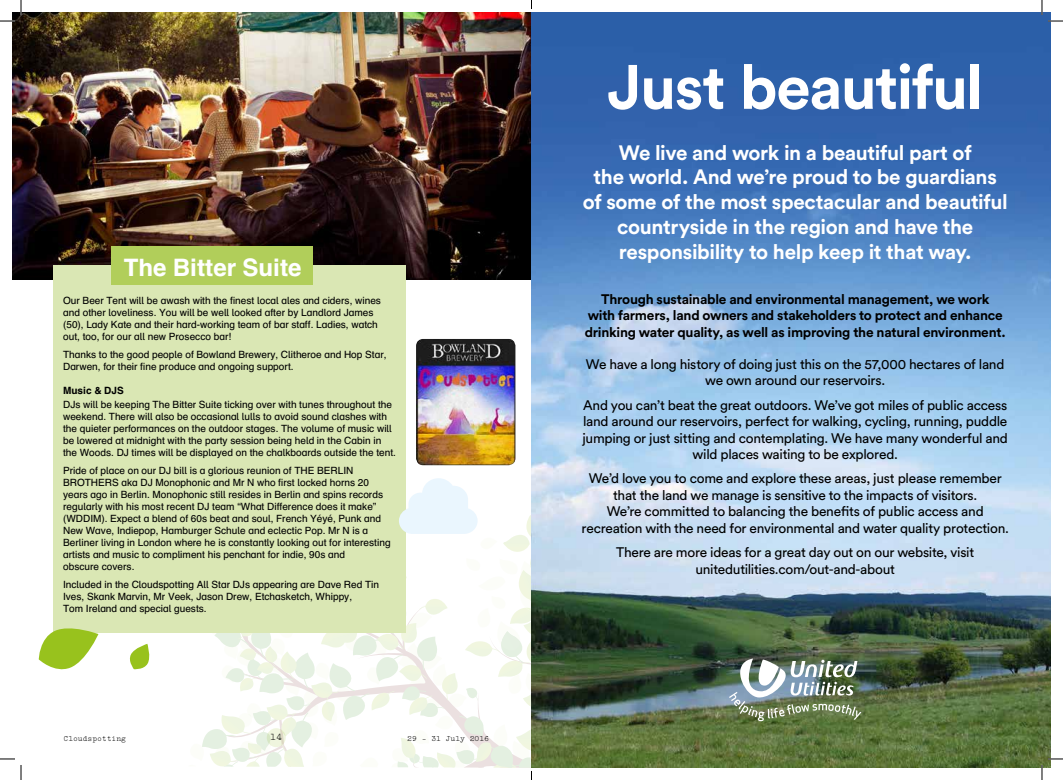
<style>
.page{position:relative;width:1063px;height:780px;background:#fff}
.page>*{position:absolute;margin:0;border:0;box-sizing:border-box;transform-origin:0 0}
.t1{font:700 61.8px "Circular Std";letter-spacing:-.025em;color:#fff}
.t2{font:700 24px "Schulbuch Nord";color:#fff}
.t3{font:700 20.6px/24.7px "Circular Std";letter-spacing:-.015em;color:#fff;text-align:center}
.t4{font:13.7px/16.5px "Circular Std";letter-spacing:-.02em;color:#000;text-align:center}
.t5{font:700 13.7px/16.5px "Circular Std";letter-spacing:-.02em;color:#000;text-align:center}
.t6{font:10px/12px "Schulbuch Nord";color:#000}
.t7{font:700 10px "Schulbuch Nord";color:#000}
.t8{font:10px "Typewriter";color:#000}
.t9{font:8px "Typewriter";color:#000}
</style>
<div class="page">
<img style="left:12px;top:12px;width:519px;height:267px">
<div style="left:54px;top:266px;width:352px;height:366px;background:#dae7b4"></div>
<div style="left:112px;top:246px;width:201px;height:39px;background:#b1ce5a"></div>
<img style="left:531px;top:12px;width:519px;height:755px">
<img style="left:729px;top:658px;width:132px;height:62px">
<svg style="left:39px;top:623px;width:59px;height:47px"></svg>
<img style="left:416px;top:339px;width:99px;height:126px">
<svg style="left:0;top:0;width:22px;height:22px"></svg>
<svg style="left:0;top:758px;width:22px;height:21px"></svg>
<svg style="left:1041px;top:0;width:22px;height:22px"></svg>
<svg style="left:1041px;top:757px;width:22px;height:22px"></svg>
<svg style="left:128px;top:478px;width:404px;height:301px"></svg>
<h2 class="t2" style="left:124px;top:251px;width:179px">The Bitter Suite</h2>
<p class="t6" style="left:63px;top:294px;width:319px">Our Beer Tent will be awash with the finest local ales and ciders, wines and other loveliness. You will be well looked after by Landlord James (50), Lady Kate and their hard-working team of bar staff. Ladies, watch out, too, for our all new Prosecco bar!</p>
<p class="t6" style="left:63px;top:348px;width:325px">Thanks to the good people of Bowland Brewery, Clitheroe and Hop Star,<br>Darwen, for their fine produce and ongoing support.</p>
<p class="t7" style="left:63px;top:383px;width:62px">Music &amp; DJS</p>
<p class="t6" style="left:63px;top:398px;width:334px">DJs will be keeping The Bitter Suite ticking over with tunes throughout the weekend. There will also be occasional lulls to avoid sound clashes with the quieter performances on the outdoor stages. The volume of music will be lowered at midnight with the party session being held in the Cabin in the Woods. DJ times will be displayed on the chalkboards outside the tent.</p>
<p class="t6" style="left:63px;top:464px;width:329px">Pride of place on our DJ bill is a glorious reunion of THE BERLIN BROTHERS aka DJ Monophonic and Mr N who first locked horns 20 years ago in Berlin. Monophonic still resides in Berlin and spins records regularly with his most recent DJ team “What Difference does it make” (WDDIM). Expect a blend of 60s beat and soul, French Yéyé, Punk and New Wave, Indiepop, Hamburger Schule and eclectic Pop. Mr N is a Berliner living in London where he is constantly looking out for interesting artists and music to compliment his penchant for indie, 90s and<br>obscure covers.</p>
<p class="t6" style="left:63px;top:577px;width:317px">Included in the Cloudspotting All Star DJs appearing are Dave Red Tin<br>Ives, Skank Marvin, Mr Veek, Jason Drew, Etchasketch, Whippy,<br>Tom Ireland and special guests.</p>
<p class="t9" style="left:64px;top:733px;width:64px">Cloudspotting</p>
<p class="t8" style="left:270px;top:731px;width:13px">14</p>
<p class="t9" style="left:407px;top:733px;width:83px">29 - 31 July 2016</p>
<h1 class="t1" style="left:607px;top:47px;width:378px">Just beautiful</h1>
<h3 class="t3" style="left:582px;top:139px;width:426px">We live and work in a beautiful part of<br>the world. And we’re proud to be guardians of some of the most spectacular and beautiful countryside in the region and have the responsibility to help keep it that way.</h3>
<h3 class="t5" style="left:584px;top:290px;width:422px">Through sustainable and environmental management, we work<br>with farmers, land owners and stakeholders to protect and enhance drinking water quality, as well as improving the natural environment.</h3>
<h3 class="t4" style="left:586px;top:355px;width:420px">We have a long history of doing just this on the 57,000 hectares of land we own around our reservoirs.</h3>
<p class="t4" style="left:582px;top:396px;width:427px">And you can’t beat the great outdoors. We’ve got miles of public access land around our reservoirs, perfect for walking, cycling, running, puddle jumping or just sitting and contemplating. We have many wonderful and wild places waiting to be explored.</p>
<p class="t4" style="left:581px;top:470px;width:429px">We’d love you to come and explore these areas, just please remember that the land we manage is sensitive to the impacts of visitors.<br>We’re committed to balancing the benefits of public access and recreation with the need for environmental and water quality protection.</p>
<h3 class="t4" style="left:616px;top:543px;width:360px">There are more ideas for a great day out on our website, visit unitedutilities.com/out-and-about</h3>
</div>
